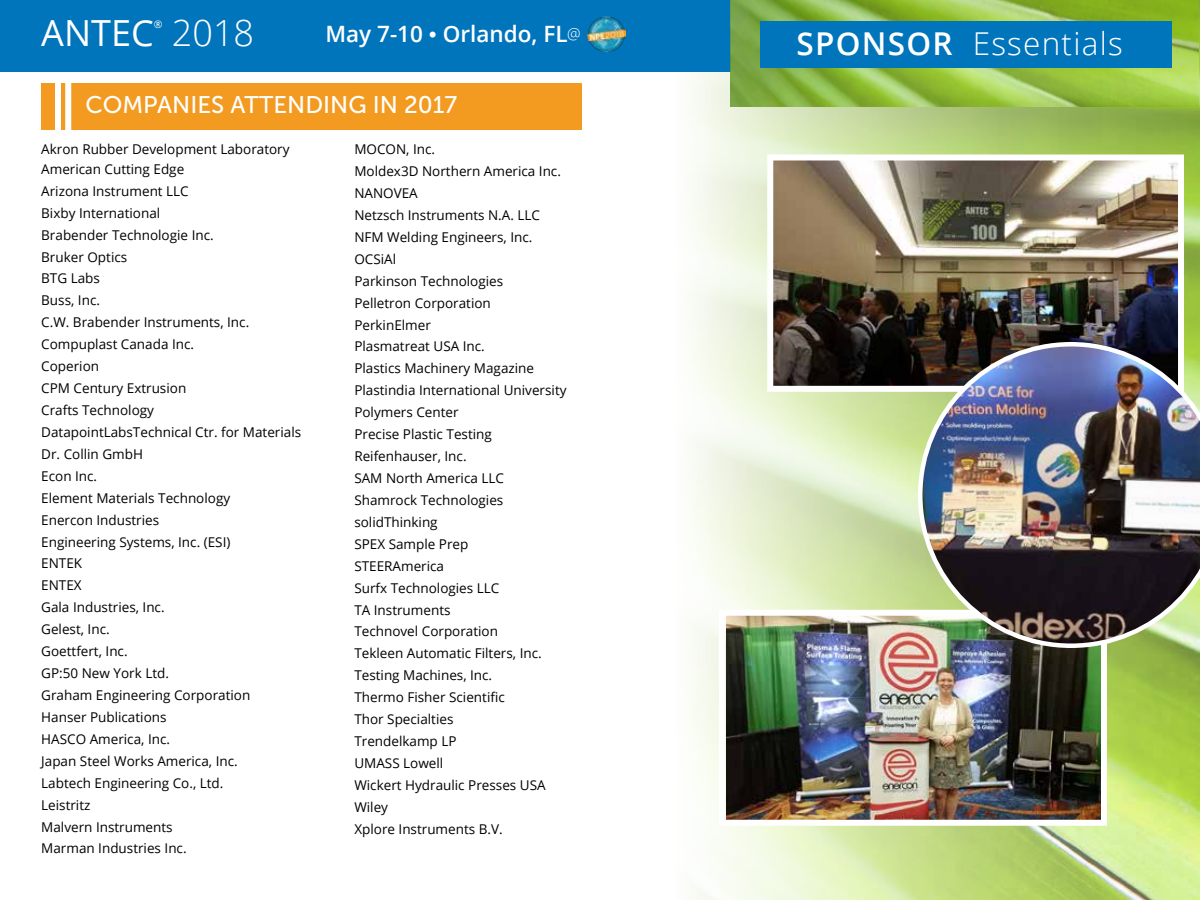
<style>
.page{position:relative;width:1200px;height:900px;background:#fff}
.page>*{position:absolute;margin:0;border:0;box-sizing:border-box;transform-origin:0 0}
.t1{font:36px "Open Sans";color:#fff}
.t2{font:300 36px "Open Sans";color:#fff}
.t3{font:300 31.5px "Open Sans";letter-spacing:.04em;color:#fff}
.t4{font:24px "Museo Sans 500";color:#fff}
.t5{font:600 22.5px "Open Sans";color:#fff}
.t6{font:13.5px/21.9px "Open Sans";color:#000}
.t7{font:10.5px "Open Sans";color:#fff}
.s1{font-weight:300;font-size:15.3px}
.s2{font-weight:600}
</style>
<div class="page">
<div style="left:41px;top:83px;width:541px;height:47px;background:#f39b21"></div>
<div style="left:55px;top:78px;width:6px;height:57px;background:#fff"></div>
<svg style="left:65px;top:83px;width:6px;height:47px"></svg>
<img style="left:692px;top:0;width:508px;height:900px">
<img style="left:774px;top:161px;width:403px;height:224px">
<div style="left:767px;top:154px;width:417px;height:238px;border:6px solid #fff"></div>
<img style="left:726px;top:617px;width:374px;height:202px">
<div style="left:719px;top:610px;width:388px;height:216px;border:6px solid #fff"></div>
<img style="left:918px;top:342px;width:282px;height:306px">
<div style="left:0;top:0;width:730px;height:72px;background:#0075bc"></div>
<img style="left:730px;top:0;width:468px;height:106px">
<div style="left:760px;top:22px;width:412px;height:46px;background:#0175bc"></div>
<img style="left:588px;top:16px;width:37px;height:37px">
<p class="t7" style="left:154px;top:17px;width:10px">®</p>
<h1 class="t2" style="left:172px;top:9px;width:84px">2018</h1>
<h3 class="t5" style="left:326px;top:18px;width:257px">May 7-10 • Orlando, FL <span class="s1">@</span></h3>
<h1 class="t1" style="left:41px;top:9px;width:114px">ANTEC</h1>
<h2 class="t3" style="left:797px;top:22px;width:328px"><span class="s2">SPONSOR</span> Essentials</h2>
<h3 class="t4" style="left:86px;top:92px;width:373px">COMPANIES ATTENDING IN 2017</h3>
<p class="t6" style="left:41px;top:139px;width:250px;line-height:19.5px">Akron Rubber Development Laboratory<br>American Cutting Edge</p>
<p class="t6" style="left:41px;top:180px;width:262px">Arizona Instrument LLC<br>Bixby International<br>Brabender Technologie Inc.<br>Bruker Optics<br>BTG Labs<br>Buss, Inc.<br>C.W. Brabender Instruments, Inc.<br>Compuplast Canada Inc.<br>Coperion<br>CPM Century Extrusion<br>Crafts Technology<br>DatapointLabsTechnical Ctr. for Materials<br>Dr. Collin GmbH<br>Econ Inc.<br>Element Materials Technology<br>Enercon Industries<br>Engineering Systems, Inc. (ESI)<br>ENTEK<br>ENTEX<br>Gala Industries, Inc.<br>Gelest, Inc.<br>Goettfert, Inc.<br>GP:50 New York Ltd.<br>Graham Engineering Corporation<br>Hanser Publications<br>HASCO America, Inc.<br>Japan Steel Works America, Inc.<br>Labtech Engineering Co., Ltd.<br>Leistritz<br>Malvern Instruments<br>Marman Industries Inc.</p>
<p class="t6" style="left:354px;top:138px;width:214px">MOCON, Inc.<br>Moldex3D Northern America Inc.<br>NANOVEA<br>Netzsch Instruments N.A. LLC<br>NFM Welding Engineers, Inc.<br>OCSiAl<br>Parkinson Technologies<br>Pelletron Corporation<br>PerkinElmer<br>Plasmatreat USA Inc.<br>Plastics Machinery Magazine<br>Plastindia International University<br>Polymers Center<br>Precise Plastic Testing<br>Reifenhauser, Inc.<br>SAM North America LLC<br>Shamrock Technologies solidThinking<br>SPEX Sample Prep<br>STEERAmerica<br>Surfx Technologies LLC<br>TA Instruments<br>Technovel Corporation<br>Tekleen Automatic Filters, Inc.<br>Testing Machines, Inc.<br>Thermo Fisher Scientific<br>Thor Specialties<br>Trendelkamp LP<br>UMASS Lowell<br>Wickert Hydraulic Presses USA<br>Wiley<br>Xplore Instruments B.V.</p>
</div>
